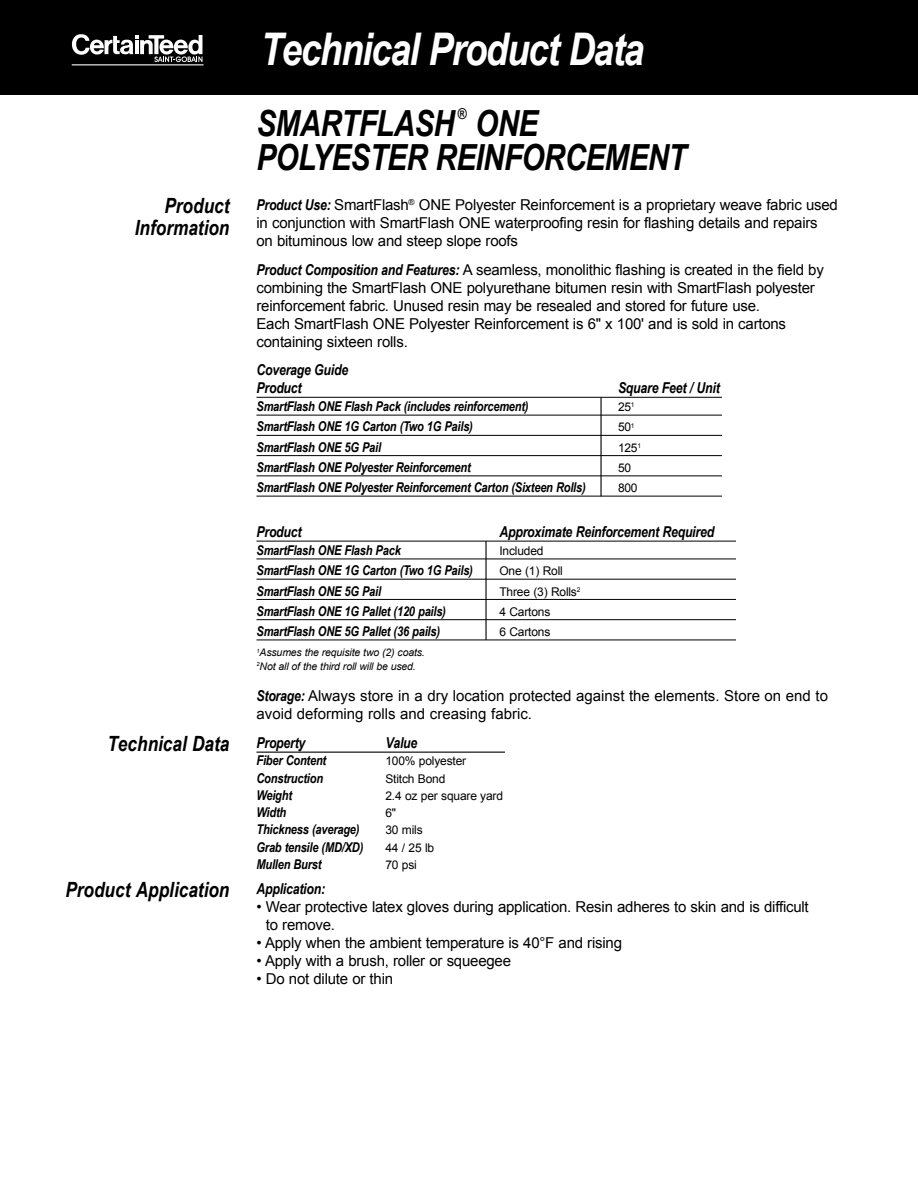
<style>
.page{position:relative;width:918px;height:1188px;background:#fff}
.page>*{position:absolute;margin:0;border:0;box-sizing:border-box;transform-origin:0 0}
.t1{font:italic 700 45px "Arial Narrow";letter-spacing:-.03em;color:#fff}
.t2{font:italic 700 36px/34.5px "Arial Narrow";letter-spacing:-.015em;color:#000}
.t3{font:italic 700 21px/22.5px "Arial Narrow";color:#000;text-align:right}
.t4{font:15px/18px "Arial";letter-spacing:-.015em;color:#000}
.t5{font:italic 700 15px/18px "Arial Narrow";letter-spacing:-.015em;color:#000}
.t6{font:italic 700 13.5px "Arial Narrow";letter-spacing:-.015em;color:#000}
.t7{font:12px "Arial";letter-spacing:-.015em;color:#000}
.t8{font:italic 10.5px/13.5px "Arial";letter-spacing:-.015em;color:#000}
.s1{font-family:"Arial Narrow";font-weight:700;font-style:italic}
.s2{color:#fff}
</style>
<div class="page">
<hr style="left:256px;top:397px;width:590px;height:1px;background:#000">
<hr style="left:256px;top:415px;width:590px;height:1px;background:#000">
<hr style="left:256px;top:435px;width:590px;height:1px;background:#000">
<hr style="left:256px;top:455px;width:590px;height:1px;background:#000">
<hr style="left:256px;top:475px;width:590px;height:1px;background:#000">
<hr style="left:256px;top:496px;width:590px;height:1px;background:#000">
<hr style="left:256px;top:541px;width:590px;height:1px;background:#000">
<hr style="left:256px;top:559px;width:590px;height:1px;background:#000">
<hr style="left:256px;top:579px;width:590px;height:1px;background:#000">
<hr style="left:256px;top:599px;width:590px;height:1px;background:#000">
<hr style="left:256px;top:619px;width:590px;height:1px;background:#000">
<hr style="left:256px;top:640px;width:590px;height:1px;background:#000">
<hr style="left:256px;top:752px;width:590px;height:1px;background:#000">
<div style="left:0;top:0;width:918px;height:95px;background:#000"></div>
<hr style="left:72px;top:64px;width:131px;height:1px;background:#fff">
<svg style="left:72px;top:34px;width:130px;height:28px"></svg>
<hr style="left:600px;top:397px;width:2px;height:99px;background:#000">
<hr style="left:485px;top:541px;width:2px;height:99px;background:#000">
<div style="left:722px;top:391px;width:128px;height:114px;background:#fff"></div>
<div style="left:736px;top:533px;width:128px;height:115px;background:#fff"></div>
<div style="left:505px;top:745px;width:373px;height:26px;background:#fff"></div>
<h3 class="t3" style="left:135px;top:193px;width:97px">Product<br>Information</h3>
<h3 class="t3" style="left:107px;top:732px;width:124px">Technical Data</h3>
<h3 class="t3" style="left:65px;top:877px;width:166px">Product Application</h3>
<h1 class="t1" style="left:260px;top:15px;width:385px">Technical Product Data</h1>
<h2 class="t2" style="left:256px;top:104px;width:200px">Smartflash</h2>
<p class="t5" style="left:458px;top:104px;width:11px">®</p>
<h2 class="t2" style="left:257px;top:104px;width:432px;text-indent:219px">One<br>Polyester Reinforcement</h2>
<p class="t4" style="left:256px;top:196px;width:583px"><span class="s1">Product Use:</span> SmartFlash<sup>®</sup> ONE Polyester Reinforcement is a proprietary weave fabric used in conjunction with SmartFlash ONE waterproofing resin for flashing details and repairs on bituminous low and steep slope roofs</p>
<p class="t4" style="left:257px;top:261px;width:569px"><span class="s1">Product Composition and Features:</span> A seamless, monolithic flashing is created in the field by combining the SmartFlash ONE polyurethane bitumen resin with SmartFlash polyester reinforcement fabric. Unused resin may be resealed and stored for future use.<br>Each SmartFlash ONE Polyester Reinforcement is 6" x 100' and is sold in cartons containing sixteen rolls.</p>
<p class="t5" style="left:257px;top:360px;width:93px">Coverage Guide<br>Product</p>
<p class="t5" style="left:618px;top:378px;width:106px">Square Feet / Unit<span class="s2">.</span></p>
<p class="t6" style="left:256px;top:396px;width:274px">SmartFlash ONE Flash Pack (includes reinforcement)</p>
<p class="t7" style="left:618px;top:399px;width:18px">25<sup>1</sup></p>
<p class="t6" style="left:256px;top:417px;width:218px">SmartFlash ONE 1G Carton (Two 1G Pails)</p>
<p class="t7" style="left:618px;top:419px;width:21px">50<sup>1</sup><span class="s2">.</span></p>
<p class="t6" style="left:256px;top:437px;width:127px">SmartFlash ONE 5G Pail</p>
<p class="t7" style="left:618px;top:440px;width:28px">125<sup>1</sup><span class="s2">.</span></p>
<p class="t6" style="left:256px;top:457px;width:216px">SmartFlash ONE Polyester Reinforcement</p>
<p class="t7" style="left:618px;top:460px;width:15px">50</p>
<p class="t6" style="left:256px;top:477px;width:331px">SmartFlash ONE Polyester Reinforcement Carton (Sixteen Rolls)</p>
<p class="t7" style="left:618px;top:480px;width:24px">800<span class="s2">.</span></p>
<p class="t5" style="left:256px;top:522px;width:47px">Product</p>
<p class="t5" style="left:500px;top:522px;width:219px">Approximate Reinforcement Required<span class="s2">.</span></p>
<p class="t6" style="left:256px;top:540px;width:146px">SmartFlash ONE Flash Pack</p>
<p class="t7" style="left:500px;top:543px;width:46px">Included</p>
<p class="t6" style="left:256px;top:560px;width:218px">SmartFlash ONE 1G Carton (Two 1G Pails)</p>
<p class="t7" style="left:500px;top:563px;width:65px">One (1) Roll</p>
<p class="t6" style="left:256px;top:581px;width:127px">SmartFlash ONE 5G Pail</p>
<p class="t7" style="left:500px;top:583px;width:86px">Three (3) Rolls<sup>2</sup><span class="s2">.</span></p>
<p class="t6" style="left:256px;top:601px;width:191px">SmartFlash ONE 1G Pallet (120 pails)</p>
<p class="t7" style="left:500px;top:604px;width:52px">4 Cartons</p>
<p class="t6" style="left:256px;top:621px;width:185px">SmartFlash ONE 5G Pallet (36 pails)</p>
<p class="t7" style="left:500px;top:624px;width:52px">6 Cartons</p>
<p class="t8" style="left:256px;top:646px;width:170px"><sup>1</sup>Assumes the requisite two (2) coats.<br><sup>2</sup>Not all of the third roll will be used.</p>
<p class="t4" style="left:256px;top:687px;width:573px"><span class="s1">Storage:</span> Always store in a dry location protected against the elements. Store on end to avoid deforming rolls and creasing fabric.</p>
<p class="t5" style="left:256px;top:733px;width:51px">Property</p>
<p class="t5" style="left:386px;top:733px;width:33px">Value</p>
<p class="t6" style="left:256px;top:750px;width:72px">Fiber Content</p>
<p class="t7" style="left:386px;top:753px;width:82px">100% polyester</p>
<p class="t6" style="left:256px;top:768px;width:68px">Construction</p>
<p class="t7" style="left:386px;top:771px;width:61px">Stitch Bond</p>
<p class="t6" style="left:256px;top:785px;width:38px">Weight</p>
<p class="t7" style="left:386px;top:788px;width:119px">2.4 oz per square yard</p>
<p class="t6" style="left:256px;top:802px;width:31px">Width</p>
<p class="t7" style="left:386px;top:805px;width:12px">6"</p>
<p class="t6" style="left:256px;top:819px;width:105px">Thickness (average)</p>
<p class="t7" style="left:386px;top:822px;width:39px">30 mils</p>
<p class="t6" style="left:256px;top:837px;width:108px">Grab tensile (MD/XD)</p>
<p class="t7" style="left:386px;top:840px;width:50px">44 / 25 lb</p>
<p class="t6" style="left:256px;top:854px;width:67px">Mullen Burst</p>
<p class="t7" style="left:386px;top:857px;width:33px">70 psi</p>
<p class="t5" style="left:256px;top:879px;width:70px">Application:</p>
<p class="t4" style="left:266px;top:897px;width:544px;text-indent:-9px">• Wear protective latex gloves during application. Resin adheres to skin and is difficult to remove.</p>
<p class="t4" style="left:256px;top:933px;width:367px">• Apply when the ambient temperature is 40°F and rising</p>
<p class="t4" style="left:256px;top:951px;width:256px">• Apply with a brush, roller or squeegee</p>
<p class="t4" style="left:256px;top:969px;width:138px">• Do not dilute or thin</p>
</div>
